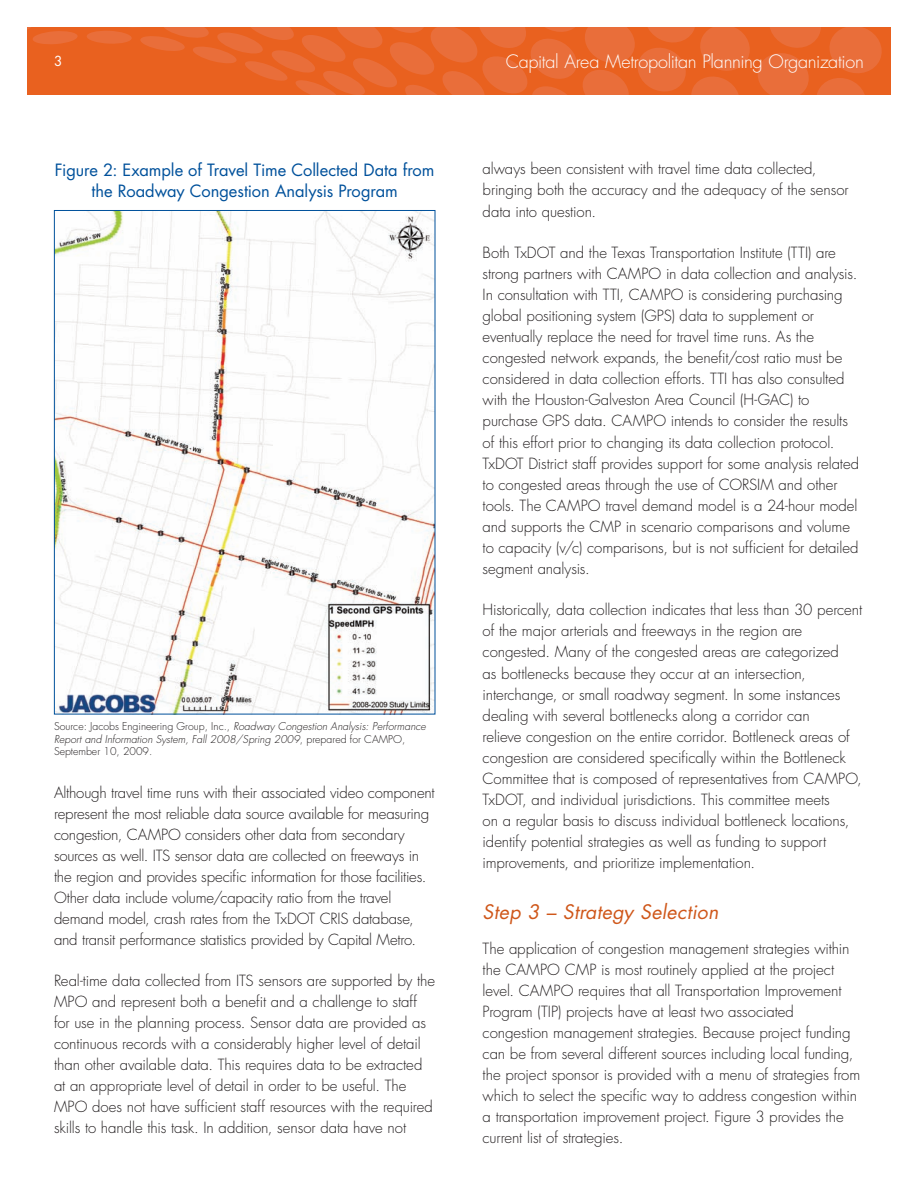
<style>
.page{position:relative;width:918px;height:1188px;background:#fff}
.page>*{position:absolute;margin:0;border:0;box-sizing:border-box;transform-origin:0 0}
.Subhead_2{font:italic 19.5px "Futura Std";letter-spacing:.02em;color:#cf571a}
.t1{font:300 18px "Futura Std";letter-spacing:-.02em;color:#fff}
.figure_header{font:16.5px/21px "Futura Std";letter-spacing:-.005em;color:#01519b;text-align:center}
.body{font:300 15px/21px "Futura Std";letter-spacing:-.005em;color:#231f20}
.t2{font:13.5px "Futura Std";color:#fff}
.footnote{font:italic 300 10.5px/12.6px "Futura Std";color:#231f20}
.s1{font-style:normal}
</style>
<div class="page">
<div style="left:27px;top:27px;width:864px;height:67px;background:#e9611f"></div>
<svg style="left:27px;top:27px;width:51px;height:17px"></svg>
<svg style="left:87px;top:27px;width:795px;height:67px"></svg>
<img style="left:56px;top:212px;width:377px;height:500px">
<p class="t2" style="left:54px;top:53px;width:10px">3</p>
<p class="t1" style="left:506px;top:51px;width:360px">Capital Area Metropolitan Planning Organization</p>
<p class="figure_header" style="left:55px;top:159px;width:381px">Figure 2: Example of Travel Time Collected Data from the Roadway Congestion Analysis Program</p>
<p class="footnote" style="left:54px;top:720px;width:373px"><span class="s1">Source: Jacobs Engineering Group, Inc.,</span> Roadway Congestion Analysis: Performance<br>Report and Information System, Fall 2008/Spring 2009<span class="s1">, prepared for CAMPO,<br>September 10, 2009.</span></p>
<p class="body" style="left:54px;top:782px;width:382px">Although travel time runs with their associated video component represent the most reliable data source available for measuring congestion, CAMPO considers other data from secondary sources as well. ITS sensor data are collected on freeways in the region and provides specific information for those facilities.<br>Other data include volume/capacity ratio from the travel demand model, crash rates from the TxDOT CRIS database, and transit performance statistics provided by Capital Metro.</p>
<p class="body" style="left:54px;top:970px;width:383px">Real-time data collected from ITS sensors are supported by the MPO and represent both a benefit and a challenge to staff for use in the planning process. Sensor data are provided as continuous records with a considerably higher level of detail than other available data. This requires data to be extracted at an appropriate level of detail in order to be useful. The MPO does not have sufficient staff resources with the required skills to handle this task. In addition, sensor data have not</p>
<p class="body" style="left:483px;top:159px;width:368px">always been consistent with travel time data collected, bringing both the accuracy and the adequacy of the sensor data into question.</p>
<p class="body" style="left:483px;top:242px;width:378px">Both TxDOT and the Texas Transportation Institute (TTI) are strong partners with CAMPO in data collection and analysis.<br>In consultation with TTI, CAMPO is considering purchasing global positioning system (GPS) data to supplement or eventually replace the need for travel time runs. As the congested network expands, the benefit/cost ratio must be considered in data collection efforts. TTI has also consulted with the Houston-Galveston Area Council (H-GAC) to purchase GPS data. CAMPO intends to consider the results of this effort prior to changing its data collection protocol.<br>TxDOT District staff provides support for some analysis related to congested areas through the use of CORSIM and other tools. The CAMPO travel demand model is a 24-hour model and supports the CMP in scenario comparisons and volume to capacity (v/c) comparisons, but is not sufficient for detailed segment analysis.</p>
<p class="body" style="left:483px;top:600px;width:381px">Historically, data collection indicates that less than 30 percent of the major arterials and freeways in the region are congested. Many of the congested areas are categorized<br>as bottlenecks because they occur at an intersection, interchange, or small roadway segment. In some instances dealing with several bottlenecks along a corridor can<br>relieve congestion on the entire corridor. Bottleneck areas of congestion are considered specifically within the Bottleneck Committee that is composed of representatives from CAMPO, TxDOT, and individual jurisdictions. This committee meets<br>on a regular basis to discuss individual bottleneck locations, identify potential strategies as well as funding to support improvements, and prioritize implementation.</p>
<p class="Subhead_2" style="left:483px;top:900px;width:237px">Step 3 – Strategy Selection</p>
<p class="body" style="left:483px;top:938px;width:379px">The application of congestion management strategies within the CAMPO CMP is most routinely applied at the project level. CAMPO requires that all Transportation Improvement Program (TIP) projects have at least two associated congestion management strategies. Because project funding can be from several different sources including local funding, the project sponsor is provided with a menu of strategies from which to select the specific way to address congestion within a transportation improvement project. Figure 3 provides the current list of strategies.</p>
</div>
